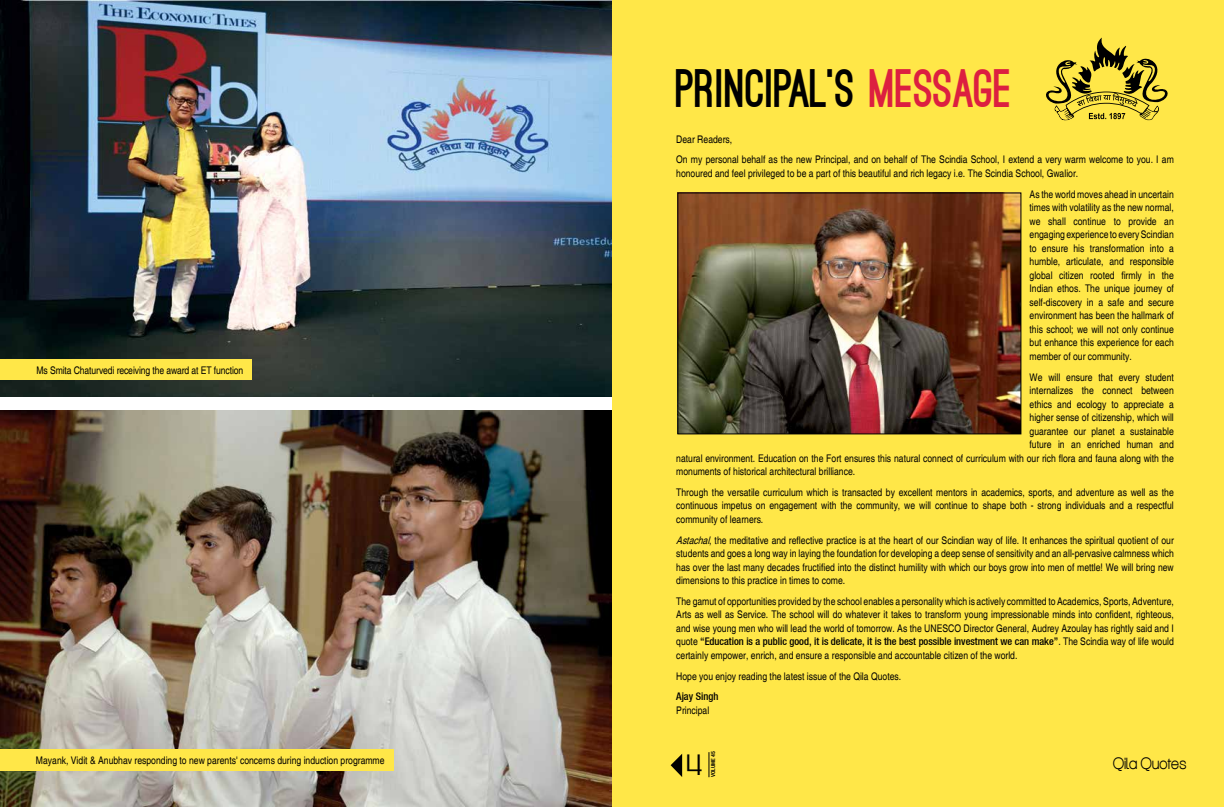
<style>
.page{position:relative;width:1224px;height:807px;background:#fff}
.page>*{position:absolute;margin:0;border:0;box-sizing:border-box;transform-origin:0 0}
.t1{font:900 51.3px "Ostrich Sans";color:#000;scale:.95 1}
.t2{font:27.4px "Devil Breeze";color:#000}
.t3{font:16px "Aliquam";color:#000}
.t4{font:condensed 10.5px/13.5px "Helvetica";color:#000;text-align:justify}
.t5{font:10.5px "Heavenetica Cond 6 Med SH";color:#000}
.t6{font:700 condensed 5.5px "Roboto";color:#000}
.s1{color:#dc1f40}
.s2{font-style:italic}
.s3{font-family:"Helvetica";font-stretch:condensed}
</style>
<div class="page">
<img style="left:0;top:0;width:612px;height:396px">
<img style="left:0;top:410px;width:612px;height:396px">
<div style="left:0;top:749px;width:393px;height:21px;background:#ffe748"></div>
<div style="left:0;top:359px;width:252px;height:21px;background:#ffe748"></div>
<div style="left:612px;top:0;width:612px;height:806px;background:#ffe748"></div>
<svg style="left:671px;top:754px;width:11px;height:23px"></svg>
<svg style="left:708px;top:752px;width:1px;height:25px"></svg>
<svg style="left:1046px;top:38px;width:122px;height:82px"></svg>
<img style="left:679px;top:194px;width:340px;height:238px">
<div style="left:677px;top:192px;width:344px;height:242px;border:1px solid #000"></div>
<p class="t4" style="left:36px;top:363px;width:208px">Ms Smita Chaturvedi receiving the award at ET function</p>
<p class="t4" style="left:36px;top:753px;width:350px">Mayank, Vidit &amp; Anubhav responding to new parents' concerns during induction programme</p>
<h1 class="t1" style="left:676px;top:69px;width:355px">PRINCIPAL’S <span class="s1">MESSAGE</span></h1>
<p class="t4" style="left:676px;top:129px;width:499px;line-height:20.7px">Dear Readers,<br>On my personal behalf as the new Principal, and on behalf of The Scindia School, I extend a very warm welcome to you. I am</p>
<p class="t4" style="left:1030px;top:163px;width:146px;line-height:20.7px;text-indent:-353px">honoured and feel privileged to be a part of this beautiful and rich legacy i.e. The Scindia School, Gwalior.<br>As the world moves ahead in uncertain</p>
<p class="t4" style="left:1030px;top:201px;width:146px">times with volatility as the new normal, we shall continue to provide an engaging experience to every Scindian to ensure his transformation into a humble, articulate, and responsible global citizen rooted firmly in the Indian ethos. The unique journey of self-discovery in a safe and secure environment has been the hallmark of this school; we will not only continue but enhance this experience for each member of our community.</p>
<p class="t4" style="left:1030px;top:370px;width:146px">We will ensure that every student</p>
<p class="t4" style="left:1030px;top:383px;width:146px">internalizes the connect between</p>
<p class="t4" style="left:1030px;top:397px;width:146px">ethics and ecology to appreciate a</p>
<p class="t4" style="left:1030px;top:410px;width:146px">higher sense of citizenship, which will</p>
<p class="t4" style="left:1030px;top:424px;width:146px">guarantee our planet a sustainable</p>
<p class="t4" style="left:1030px;top:437px;width:146px">future in an enriched human and</p>
<p class="t4" style="left:676px;top:451px;width:499px">natural environment. Education on the Fort ensures this natural connect of curriculum with our rich flora and fauna along with the</p>
<p class="t4" style="left:676px;top:464px;width:180px">monuments of historical architectural brilliance.</p>
<p class="t4" style="left:676px;top:485px;width:499px">Through the versatile curriculum which is transacted by excellent mentors in academics, sports, and adventure as well as the continuous impetus on engagement with the community, we will continue to shape both - strong individuals and a respectful community of learners.</p>
<p class="t4" style="left:676px;top:533px;width:499px"><span class="s2">Astachal</span>, the meditative and reflective practice is at the heart of our Scindian way of life. It enhances the spiritual quotient of our students and goes a long way in laying the foundation for developing a deep sense of sensitivity and an all-pervasive calmness which has over the last many decades fructified into the distinct humility with which our boys grow into men of mettle! We will bring new dimensions to this practice in times to come.</p>
<p class="t4" style="left:676px;top:594px;width:499px">The gamut of opportunities provided by the school enables a personality which is actively committed to Academics, Sports, Adventure, Arts as well as Service. The school will do whatever it takes to transform young impressionable minds into confident, righteous, and wise young men who will lead the world of tomorrow. As the UNESCO Director General, Audrey Azoulay has rightly said and I</p>
<p class="t5" style="left:676px;top:634px;width:499px"><span class="s3">quote</span> “Education is a public good, it is delicate, it is the best possible investment we can make”<span class="s3">. The Scindia way of life would</span></p>
<p class="t4" style="left:676px;top:644px;width:343px;line-height:20.7px">certainly empower, enrich, and ensure a responsible and accountable citizen of the world.<br>Hope you enjoy reading the latest issue of the Qila Quotes.</p>
<p class="t5" style="left:676px;top:689px;width:44px">Ajay Singh</p>
<p class="t4" style="left:676px;top:703px;width:35px">Principal</p>
<h2 class="t2" style="left:687px;top:752px;width:17px">4</h2>
<p class="t6" style="left:709px;top:777px;width:27px;rotate:-90deg">VOLUME 45</p>
<h3 class="t3" style="left:1113px;top:753px;width:75px">Qila Quotes</h3>
</div>
